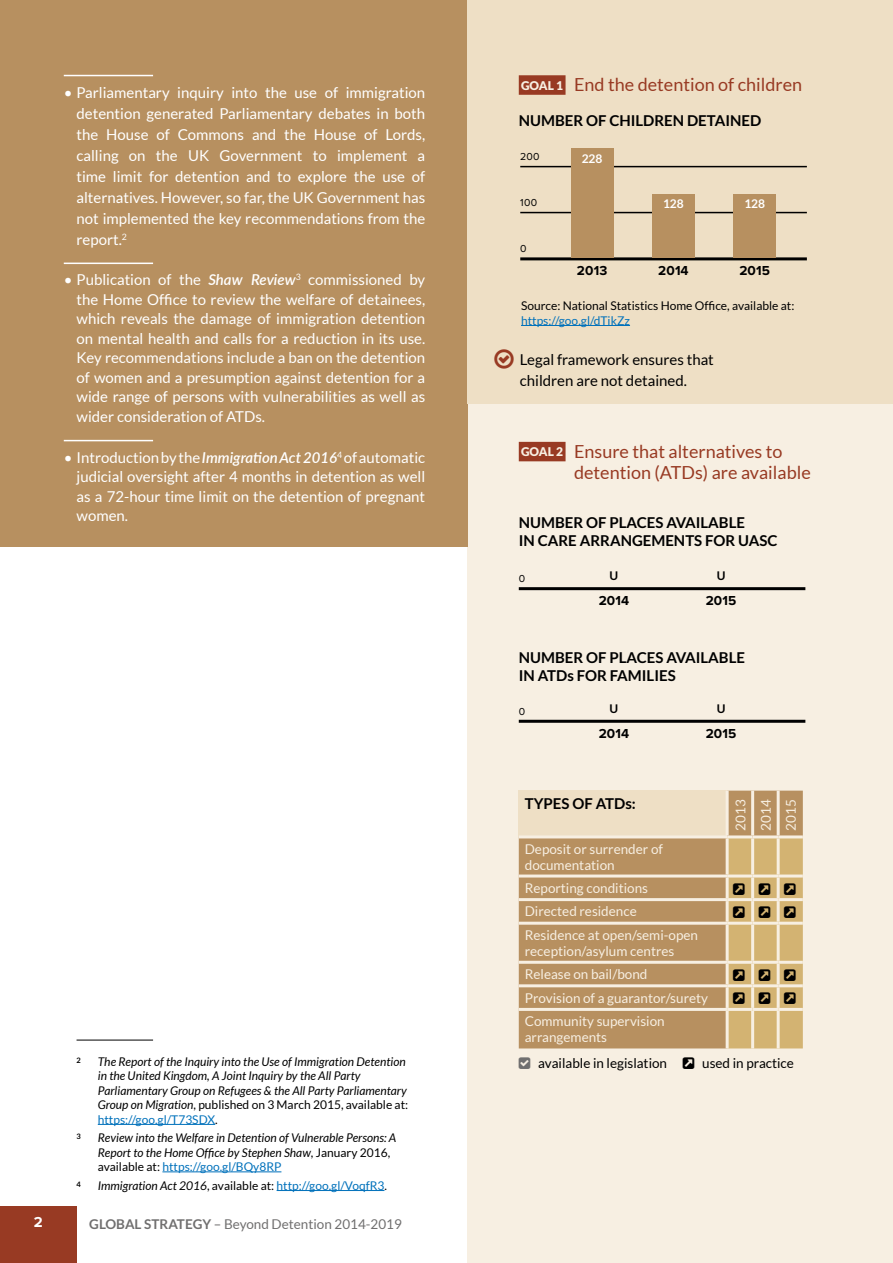
<style>
.page{position:relative;width:893px;height:1263px;background:#fff}
.page>*{position:absolute;margin:0;border:0;box-sizing:border-box;transform-origin:0 0}
.t1{font:18px/21px "Lato";color:#983a23}
.t2{font:15px/19.5px "Lato";color:#fff;text-align:justify}
.t3{font:700 15px/18px "Lato";color:#000}
.t4{font:15px/21px "Lato";color:#000;text-align:center}
.t5{font:700 15px "Proxima Nova";color:#fff}
.t6{font:13.5px/23.4px "Lato";color:#f7efe2}
.t7{font:13.5px "Lato";color:#706f6f}
.t8{font:13.5px "Lato";color:#000}
.t9{font:700 13.5px "Proxima Nova";letter-spacing:.01em;color:#000}
.t10{font:italic 12px/14.4px "Lato";color:#000}
.t11{font:12px "Lato";color:#0071bb}
.t12{font:12px "Lato";color:#000}
.t13{font:700 12px "Lato";color:#fff}
.t14{font:700 12px "Lato";color:#000}
.t15{font:10.5px "Proxima Nova";letter-spacing:.03em;color:#000}
.t16{font:700 7.5px "Lato";color:#000}
.s1{font-weight:600;font-style:italic}
.s2{font-style:normal}
.s3{font-style:normal;color:#0071bb}
.s4{font-style:italic;color:#000}
.s5{color:#000}
.s6{font-weight:700}
.s7{font-weight:900;font-size:12px;color:#f7efe2}
.s8{color:#983a23}
</style>
<div class="page">
<div style="left:468px;top:0;width:425px;height:1263px;background:#f7efe2"></div>
<hr style="left:892px;top:539px;width:1px;height:720px;background:#eedfc5">
<div style="left:0;top:0;width:468px;height:547px;background:#b79060"></div>
<hr style="left:64px;top:75px;width:89px;height:1px;background:#fff">
<hr style="left:64px;top:263px;width:89px;height:1px;background:#fff">
<hr style="left:64px;top:440px;width:89px;height:1px;background:#fff">
<hr style="left:77px;top:1040px;width:76px;height:1px;background:#000">
<hr style="left:98px;top:1124px;width:117px;height:1px;background:#0071bb">
<hr style="left:162px;top:1171px;width:119px;height:1px;background:#0071bb">
<hr style="left:277px;top:1190px;width:107px;height:1px;background:#0071bb">
<div style="left:468px;top:0;width:425px;height:404px;background:#eedfc5"></div>
<div style="left:519px;top:75px;width:47px;height:20px;background:#983a23"></div>
<div style="left:519px;top:442px;width:47px;height:19px;background:#983a23"></div>
<hr style="left:519px;top:587px;width:286px;height:3px;background:#000">
<hr style="left:519px;top:720px;width:286px;height:3px;background:#000">
<hr style="left:521px;top:325px;width:109px;height:1px;background:#0071bb">
<hr style="left:520px;top:257px;width:287px;height:3px;background:#000">
<hr style="left:520px;top:166px;width:287px;height:1px;background:#000">
<hr style="left:520px;top:212px;width:287px;height:1px;background:#000">
<div style="left:571px;top:149px;width:42px;height:109px;background:#b79060"></div>
<div style="left:652px;top:194px;width:43px;height:64px;background:#b79060"></div>
<div style="left:733px;top:194px;width:43px;height:64px;background:#b79060"></div>
<svg style="left:519px;top:791px;width:284px;height:257px;fill:#b79060"></svg>
<hr style="left:726px;top:791px;width:3px;height:44px;background:#f7efe2">
<hr style="left:751px;top:791px;width:3px;height:44px;background:#f7efe2">
<hr style="left:777px;top:791px;width:3px;height:44px;background:#f7efe2">
<hr style="left:519px;top:835px;width:208px;height:3px;background:#f7efe2">
<hr style="left:727px;top:835px;width:26px;height:3px;background:#f7efe2">
<hr style="left:726px;top:838px;width:3px;height:36px;background:#f7efe2">
<hr style="left:753px;top:835px;width:25px;height:3px;background:#f7efe2">
<hr style="left:778px;top:835px;width:25px;height:3px;background:#f7efe2">
<hr style="left:519px;top:874px;width:208px;height:3px;background:#f7efe2">
<hr style="left:726px;top:877px;width:3px;height:21px;background:#f7efe2">
<hr style="left:519px;top:898px;width:208px;height:3px;background:#f7efe2">
<hr style="left:726px;top:901px;width:3px;height:21px;background:#f7efe2">
<hr style="left:519px;top:922px;width:208px;height:3px;background:#f7efe2">
<hr style="left:726px;top:925px;width:3px;height:36px;background:#f7efe2">
<hr style="left:519px;top:961px;width:208px;height:3px;background:#f7efe2">
<hr style="left:726px;top:964px;width:3px;height:20px;background:#f7efe2">
<hr style="left:519px;top:984px;width:208px;height:3px;background:#f7efe2">
<hr style="left:726px;top:987px;width:3px;height:21px;background:#f7efe2">
<hr style="left:519px;top:1008px;width:208px;height:3px;background:#f7efe2">
<hr style="left:726px;top:1011px;width:3px;height:37px;background:#f7efe2">
<div style="left:0;top:1207px;width:77px;height:56px;background:#983a23"></div>
<svg style="left:727px;top:837px;width:76px;height:211px"></svg>
<p class="t2" style="left:77px;top:82px;width:350px;line-height:21px;text-indent:-13px">• Parliamentary inquiry into the use of immigration detention generated Parliamentary debates in both the House of Commons and the House of Lords, calling on the UK Government to implement a time limit for detention and to explore the use of alternatives. However, so far, the UK Government has not implemented the key recommendations from the report.<sup>2</sup></p>
<p class="t2" style="left:77px;top:270px;width:350px;text-indent:-13px">• Publication of the <span class="s1">Shaw Review</span><sup>3</sup> commissioned by the Home Office to review the welfare of detainees, which reveals the damage of immigration detention on mental health and calls for a reduction in its use.<br>Key recommendations include a ban on the detention of women and a presumption against detention for a wide range of persons with vulnerabilities as well as wider consideration of ATDs.</p>
<p class="t2" style="left:77px;top:447px;width:350px;text-indent:-13px">• Introduction by the <span class="s1">Immigration Act 2016</span><sup>4</sup> of automatic judicial oversight after 4 months in detention as well as a 72-hour time limit on the detention of pregnant women.</p>
<p class="t16" style="left:77px;top:1056px;width:6px">2</p>
<p class="t10" style="left:98px;top:1055px;width:312px">The Report of the Inquiry into the Use of Immigration Detention in the United Kingdom, A Joint Inquiry by the All Party Parliamentary Group on Refugees &amp; the All Party Parliamentary Group on Migration<span class="s2">, published on 3 March 2015, available at: </span><span class="s3">https://goo.gl/T73SDX</span><span class="s2">.</span></p>
<p class="t16" style="left:77px;top:1132px;width:6px">3</p>
<p class="t10" style="left:98px;top:1131px;width:300px">Review into the Welfare in Detention of Vulnerable Persons: A<br>Report to the Home Office by Stephen Shaw<span class="s2">, January 2016, available at:</span> <span class="s3">https://goo.gl/BQy8RP</span></p>
<p class="t16" style="left:77px;top:1180px;width:6px">4</p>
<p class="t11" style="left:98px;top:1179px;width:291px"><span class="s4">Immigration Act 2016</span><span class="s5">, available at:</span> http://goo.gl/VoqfR3<span class="s5">.</span></p>
<p class="t5" style="left:34px;top:1213px;width:10px">2</p>
<p class="t7" style="left:89px;top:1216px;width:314px"><span class="s6">GLOBAL STRATEGY</span> – Beyond Detention 2014-2019</p>
<p class="t1" style="left:521px;top:74px;width:282px"><span class="s7">GOAL 1</span> End the detention of children</p>
<p class="t3" style="left:519px;top:111px;width:244px">NUMBER OF CHILDREN DETAINED</p>
<p class="t15" style="left:520px;top:151px;width:21px">200</p>
<p class="t15" style="left:520px;top:197px;width:19px">100</p>
<p class="t15" style="left:520px;top:243px;width:8px">0</p>
<p class="t13" style="left:582px;top:151px;width:22px">228</p>
<p class="t9" style="left:577px;top:263px;width:32px">2013</p>
<p class="t13" style="left:663px;top:197px;width:22px">128</p>
<p class="t9" style="left:658px;top:263px;width:32px">2014</p>
<p class="t13" style="left:744px;top:197px;width:22px">128</p>
<p class="t9" style="left:739px;top:263px;width:32px">2015</p>
<p class="t12" style="left:521px;top:299px;width:275px">Source: National Statistics Home Office, available at:</p>
<p class="t11" style="left:521px;top:314px;width:110px">https://goo.gl/dTikZz</p>
<p class="t4" style="left:494px;top:349px;width:221px"><span class="s8">▼</span> Legal framework ensures that children are not detained.</p>
<p class="t1" style="left:574px;top:440px;width:238px;text-indent:-53px"><span class="s7">GOAL 2</span> Ensure that alternatives to detention (ATDs) are available</p>
<p class="t3" style="left:519px;top:514px;width:260px">NUMBER OF PLACES AVAILABLE<br>IN CARE ARRANGEMENTS FOR UASC</p>
<p class="t15" style="left:519px;top:572px;width:8px">0</p>
<p class="t14" style="left:610px;top:569px;width:10px">U</p>
<p class="t14" style="left:717px;top:569px;width:10px">U</p>
<p class="t9" style="left:599px;top:593px;width:32px">2014</p>
<p class="t9" style="left:706px;top:593px;width:32px">2015</p>
<p class="t3" style="left:519px;top:648px;width:228px">NUMBER OF PLACES AVAILABLE<br>IN ATDs FOR FAMILIES</p>
<p class="t15" style="left:519px;top:705px;width:8px">0</p>
<p class="t14" style="left:610px;top:701px;width:10px">U</p>
<p class="t14" style="left:717px;top:701px;width:10px">U</p>
<p class="t9" style="left:599px;top:725px;width:32px">2014</p>
<p class="t9" style="left:706px;top:725px;width:32px">2015</p>
<p class="t3" style="left:525px;top:794px;width:113px">TYPES OF ATDs:</p>
<p class="t6" style="left:728px;top:831px;width:33px;line-height:25.3px;text-align:justify;rotate:-90deg">2013<br>2014<br>2015</p>
<p class="t6" style="left:525px;top:841px;width:140px;line-height:16.2px">Deposit or surrender of documentation</p>
<p class="t6" style="left:525px;top:876px;width:175px">Reporting conditions<br>Directed residence<br>Residence at open/semi-open</p>
<p class="t6" style="left:525px;top:939px;width:185px">reception/asylum centres<br>Release on bail/bond<br>Provision of a guarantor/surety<br>Community supervision</p>
<p class="t6" style="left:525px;top:1026px;width:84px">arrangements</p>
<p class="t8" style="left:538px;top:1055px;width:130px">available in legislation</p>
<p class="t8" style="left:702px;top:1055px;width:93px">used in practice</p>
</div>
